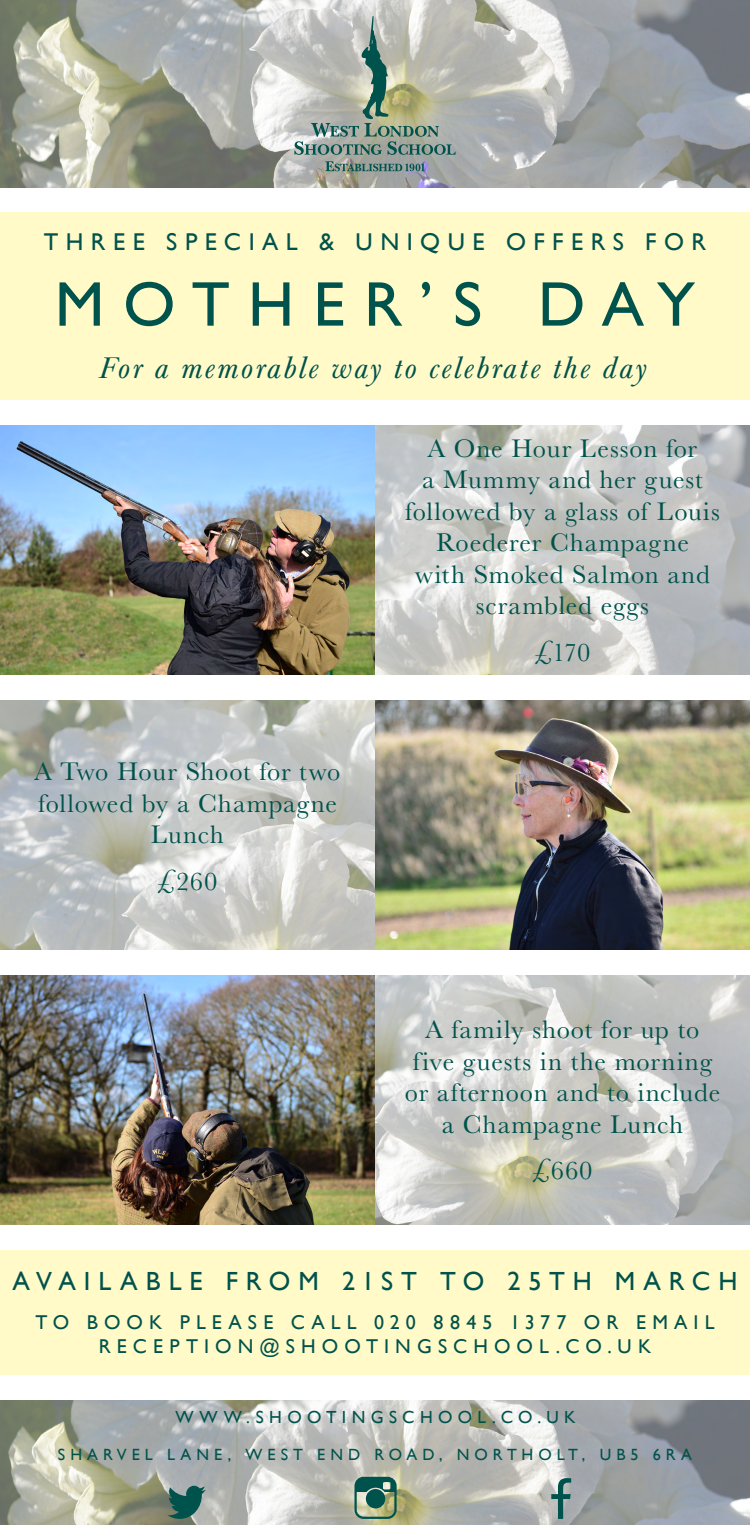
<style>
.page{position:relative;width:750px;height:1525px;background:#fff}
.page>*{position:absolute;margin:0;border:0;box-sizing:border-box;transform-origin:0 0}
.t1{font:63.5px "Gill Sans";letter-spacing:.285em;color:#00524c}
.t2{font:italic 31.25px "Baskerville URW";letter-spacing:.07em;color:#00524c}
.t3{font:26.25px/31.5px "Baskerville URW";letter-spacing:.035em;color:#00524c;text-align:center}
.t4{font:26.25px "Gill Sans";letter-spacing:.3em;color:#00524c}
.t5{font:24.25px "Gill Sans";letter-spacing:.305em;color:#00524c}
.t6{font:20px/24px "Gill Sans";letter-spacing:.305em;color:#00524c;text-align:center}
.t7{font:17.5px "Gill Sans";letter-spacing:.305em;color:#00524c}
.t8{font:16.25px "Gill Sans";letter-spacing:.305em;color:#00524c}
</style>
<div class="page">
<div style="left:0;top:212px;width:750px;height:188px;background:#fffac8"></div>
<img style="left:0;top:425px;width:375px;height:250px">
<img style="left:375px;top:700px;width:375px;height:250px">
<div style="left:0;top:1250px;width:750px;height:125px;background:#fffac8"></div>
<svg style="left:375px;top:425px;width:375px;height:250px"></svg>
<svg style="left:0;top:700px;width:375px;height:250px"></svg>
<svg style="left:0;top:1400px;width:750px;height:125px"></svg>
<svg style="left:0;top:0;width:750px;height:188px"></svg>
<svg style="left:325px;top:161px;width:100px;height:10px"></svg>
<svg style="left:294px;top:16px;width:162px;height:139px"></svg>
<img style="left:0;top:975px;width:375px;height:250px">
<svg style="left:375px;top:975px;width:375px;height:250px"></svg>
<svg style="left:551px;top:1478px;width:20px;height:41px"></svg>
<svg style="left:167px;top:1486px;width:39px;height:33px"></svg>
<svg style="left:354px;top:1477px;width:43px;height:42px"></svg>
<div style="left:366px;top:1489px;width:19px;height:19px;background:#00524c;border-radius:50%"></div>
<p class="t5" style="left:44px;top:227px;width:664px">THREE SPECIAL &amp; UNIQUE OFFERS FOR</p>
<h1 class="t1" style="left:55px;top:267px;width:642px">MOTHER’S DAY</h1>
<p class="t2" style="left:99px;top:350px;width:549px">For a memorable way to celebrate the day</p>
<p class="t3" style="left:35px;top:755px;width:307px">A Two Hour Shoot for two followed by a Champagne<br>Lunch</p>
<p class="t3" style="left:158px;top:865px;width:61px">£260</p>
<p class="t3" style="left:405px;top:432px;width:316px">A One Hour Lesson for<br>a Mummy and her guest followed by a glass of Louis<br>Roederer Champagne<br>with Smoked Salmon and scrambled eggs</p>
<p class="t3" style="left:535px;top:636px;width:57px">£170</p>
<p class="t3" style="left:405px;top:1013px;width:317px">A family shoot for up to five guests in the morning or afternoon and to include a Champagne Lunch</p>
<p class="t3" style="left:532px;top:1154px;width:62px">£660</p>
<p class="t4" style="left:13px;top:1266px;width:726px">AVAILABLE FROM 21ST TO 25TH MARCH</p>
<p class="t6" style="left:35px;top:1311px;width:681px">TO BOOK PLEASE CALL 020 8845 1377 OR EMAIL<br>RECEPTION@SHOOTINGSCHOOL.CO.UK</p>
<p class="t7" style="left:175px;top:1407px;width:402px">WWW.SHOOTINGSCHOOL.CO.UK</p>
<p class="t8" style="left:58px;top:1445px;width:636px">SHARVEL LANE, WEST END ROAD, NORTHOLT, UB5 6RA</p>
</div>
